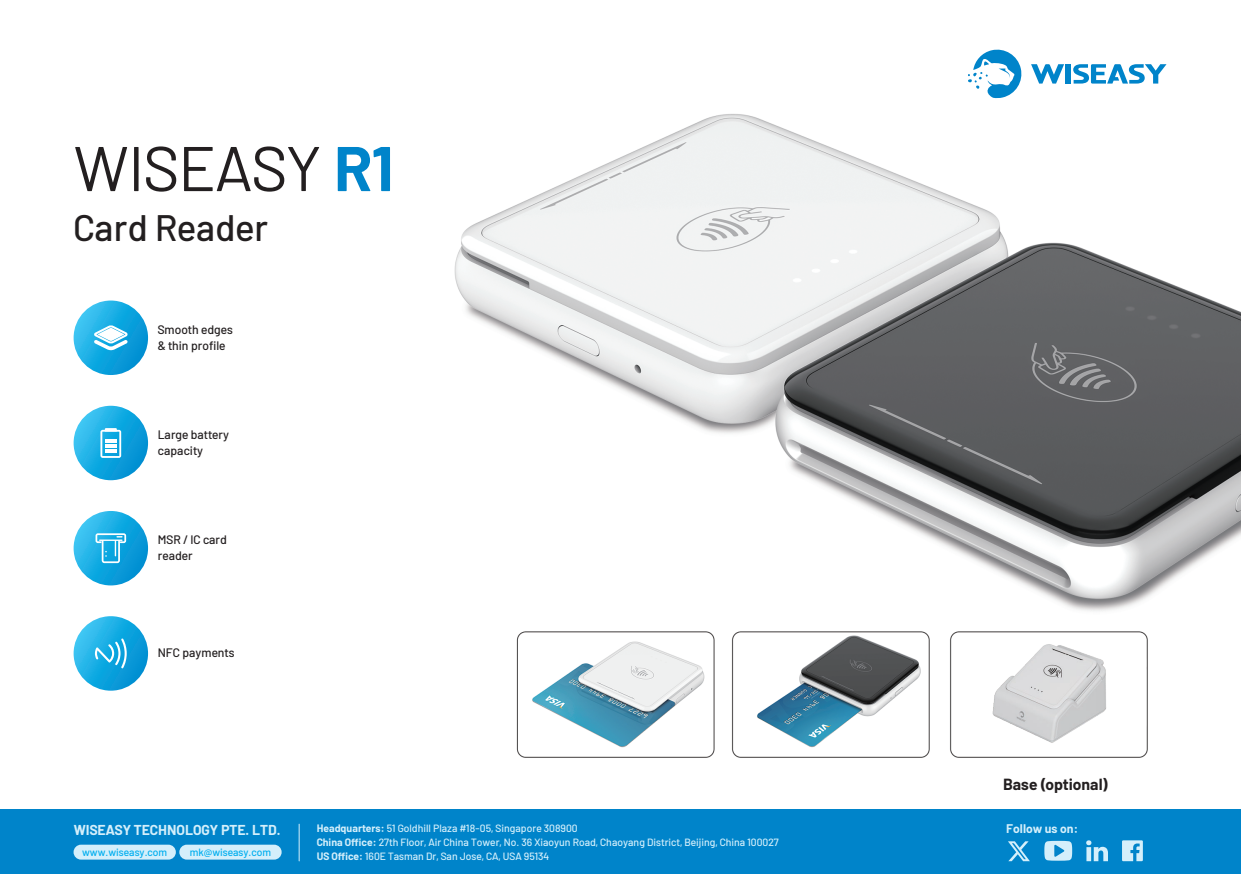
<style>
.page{position:relative;width:1241px;height:874px;background:#fff}
.page>*{position:absolute;margin:0;border:0;box-sizing:border-box;transform-origin:0 0}
.t1{font:63px "Barlow";color:#231f20}
.t2{font:500 36.75px "Barlow";color:#231f20}
.t3{font:700 15.75px "Barlow";color:#231f20}
.t4{font:700 14px "Barlow";color:#d4effb}
.t5{font:500 12.25px/15.8px "Barlow";color:#231f20}
.t6{font:700 12.25px "Barlow";color:#d4effb}
.t7{font:500 10.5px/14px "Barlow";color:#d4effb}
.t8{font:500 10.5px "Barlow";color:#00aeef}
.s1{font-weight:700;color:#0084ca}
.s2{font-weight:700}
</style>
<div class="page">
<img style="left:73px;top:64px;width:1167px;height:694px">
<div style="left:0;top:809px;width:1240px;height:64px;background:#0084ca"></div>
<div style="left:74px;top:844px;width:102px;height:15px;background:#d4effb;border-radius:7px"></div>
<div style="left:179px;top:844px;width:102px;height:15px;background:#d4effb;border-radius:7px"></div>
<hr style="left:299px;top:823px;width:1px;height:37px;background:#d4effb">
<svg style="left:1086px;top:840px;width:21px;height:20px"></svg>
<svg style="left:1122px;top:840px;width:20px;height:20px"></svg>
<svg style="left:1044px;top:840px;width:27px;height:20px"></svg>
<svg style="left:1008px;top:841px;width:21px;height:19px"></svg>
<svg style="left:967px;top:49px;width:56px;height:49px"></svg>
<div style="left:1065px;top:64px;width:5px;height:19px;background:#0084ca"></div>
<svg style="left:1030px;top:64px;width:33px;height:19px"></svg>
<svg style="left:1073px;top:64px;width:93px;height:19px"></svg>
<svg style="left:74px;top:300px;width:74px;height:75px"></svg>
<svg style="left:74px;top:405px;width:74px;height:75px"></svg>
<svg style="left:100px;top:428px;width:21px;height:29px"></svg>
<svg style="left:74px;top:510px;width:74px;height:75px"></svg>
<svg style="left:74px;top:616px;width:74px;height:74px"></svg>
<svg style="left:95px;top:638px;width:32px;height:30px"></svg>
<svg style="left:95px;top:533px;width:31px;height:30px"></svg>
<svg style="left:94px;top:325px;width:34px;height:25px"></svg>
<img style="left:960px;top:639px;width:185px;height:106px">
<h1 class="t1" style="left:74px;top:123px;width:322px">WISEASY <span class="s1">R1</span></h1>
<h2 class="t2" style="left:74px;top:201px;width:196px">Card Reader</h2>
<p class="t5" style="left:158px;top:320px;width:77px">Smooth edges &amp; thin profile</p>
<p class="t5" style="left:158px;top:425px;width:73px">Large battery capacity</p>
<p class="t5" style="left:158px;top:530px;width:71px">MSR / IC card reader</p>
<p class="t5" style="left:158px;top:643px;width:78px">NFC payments</p>
<h3 class="t4" style="left:74px;top:818px;width:208px">WISEASY TECHNOLOGY PTE. LTD.</h3>
<p class="t8" style="left:82px;top:843px;width:87px">www.wiseasy.com</p>
<p class="t8" style="left:190px;top:843px;width:83px">mk@wiseasy.com</p>
<p class="t7" style="left:316px;top:819px;width:463px"><span class="s2">Headquarters:</span> 51 Goldhill Plaza #18-05, Singapore 308900<br><span class="s2">China Office:</span> 27th Floor, Air China Tower, No. 36 Xiaoyun Road, Chaoyang District, Beijing, China 100027<br><span class="s2">US Office:</span> 160E Tasman Dr, San Jose, CA, USA 95134</p>
<h3 class="t3" style="left:1003px;top:772px;width:106px">Base (optional)</h3>
<p class="t6" style="left:1006px;top:819px;width:73px">Follow us on:</p>
</div>
